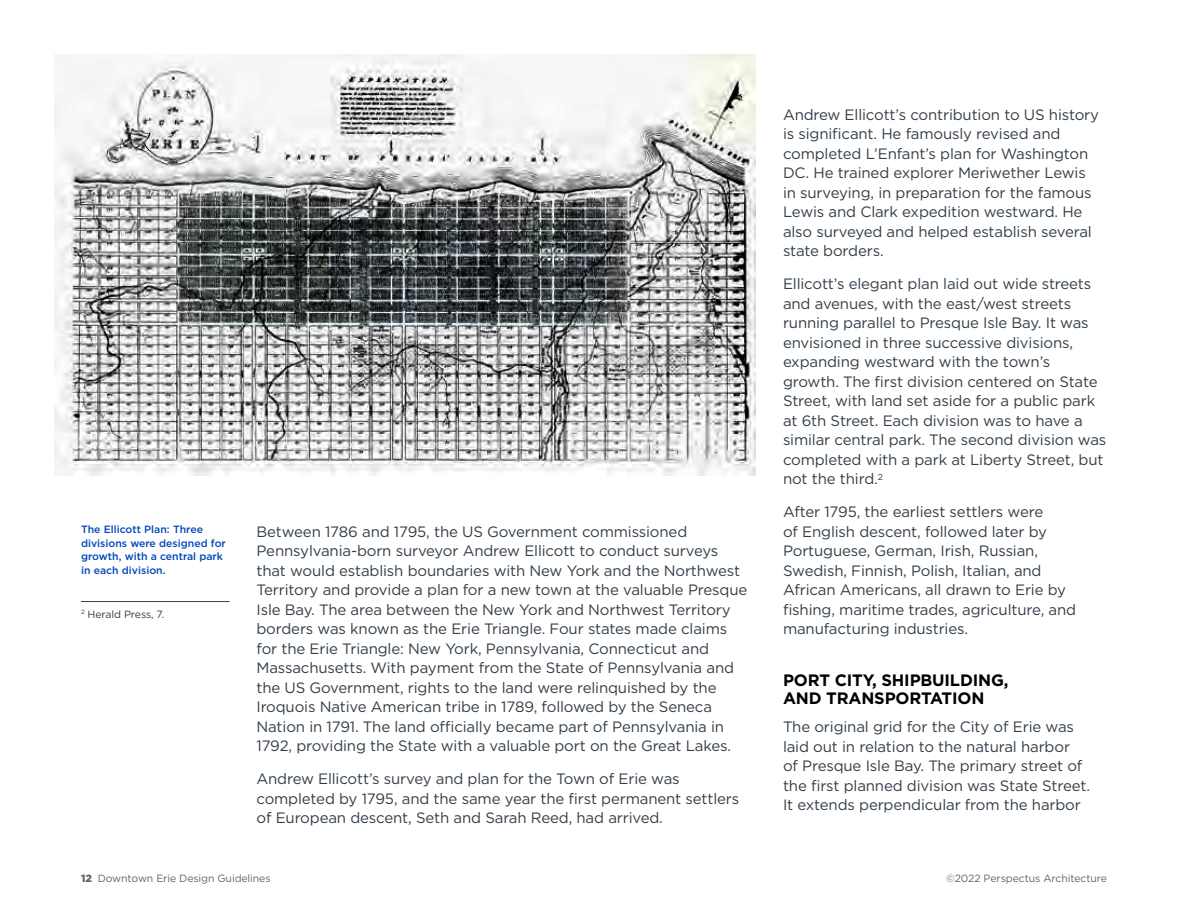
<style>
.page{position:relative;width:1188px;height:918px;background:#fff}
.page>*{position:absolute;margin:0;border:0;box-sizing:border-box;transform-origin:0 0}
.t1{font:700 16.5px/18px "Gotham";letter-spacing:-.01em;color:#000}
.t2{font:15px/19.5px "Gotham";letter-spacing:-.01em;color:#323e48}
.t3{font:500 10.5px/13.5px "Gotham";color:#0047ba}
.t4{font:10.5px "Gotham";letter-spacing:-.01em;color:#636569}
.t5{font:10.5px "Gotham";letter-spacing:-.01em;color:#323e48}
.s1{font-weight:900}
</style>
<div class="page">
<hr style="left:81px;top:601px;width:149px;height:1px;background:#323e48">
<img style="left:54px;top:54px;width:702px;height:422px">
<p class="t3" style="left:81px;top:523px;width:146px">The Ellicott Plan: Three divisions were designed for growth, with a central park in each division.</p>
<p class="t2" style="left:256px;top:522px;width:492px">Between 1786 and 1795, the US Government commissioned Pennsylvania-born surveyor Andrew Ellicott to conduct surveys that would establish boundaries with New York and the Northwest Territory and provide a plan for a new town at the valuable Presque Isle Bay. The area between the New York and Northwest Territory borders was known as the Erie Triangle. Four states made claims for the Erie Triangle: New York, Pennsylvania, Connecticut and Massachusetts. With payment from the State of Pennsylvania and the US Government, rights to the land were relinquished by the Iroquois Native American tribe in 1789, followed by the Seneca Nation in 1791. The land officially became part of Pennsylvania in 1792, providing the State with a valuable port on the Great Lakes.</p>
<p class="t2" style="left:256px;top:769px;width:484px">Andrew Ellicott’s survey and plan for the Town of Erie was completed by 1795, and the same year the first permanent settlers of European descent, Seth and Sarah Reed, had arrived.</p>
<p class="t5" style="left:81px;top:608px;width:85px"><sup>2</sup> Herald Press, 7.</p>
<p class="t2" style="left:783px;top:105px;width:318px">Andrew Ellicott’s contribution to US history is significant. He famously revised and completed L’Enfant’s plan for Washington DC. He trained explorer Meriwether Lewis in surveying, in preparation for the famous Lewis and Clark expedition westward. He also surveyed and helped establish several state borders.</p>
<p class="t2" style="left:783px;top:274px;width:325px">Ellicott’s elegant plan laid out wide streets and avenues, with the east/west streets running parallel to Presque Isle Bay. It was envisioned in three successive divisions, expanding westward with the town’s growth. The first division centered on State Street, with land set aside for a public park at 6th Street. Each division was to have a similar central park. The second division was completed with a park at Liberty Street, but not the third.<sup>2</sup></p>
<p class="t2" style="left:783px;top:502px;width:295px">After 1795, the earliest settlers were<br>of English descent, followed later by Portuguese, German, Irish, Russian, Swedish, Finnish, Polish, Italian, and African Americans, all drawn to Erie by fishing, maritime trades, agriculture, and manufacturing industries.</p>
<p class="t1" style="left:783px;top:671px;width:227px">PORT CITY, SHIPBUILDING,<br>AND TRANSPORTATION</p>
<p class="t2" style="left:783px;top:717px;width:309px">The original grid for the City of Erie was laid out in relation to the natural harbor<br>of Presque Isle Bay. The primary street of the first planned division was State Street.<br>It extends perpendicular from the harbor</p>
<p class="t4" style="left:81px;top:871px;width:191px"><span class="s1">12</span> Downtown Erie Design Guidelines</p>
<p class="t4" style="left:946px;top:871px;width:162px">©2022 Perspectus Architecture</p>
</div>
